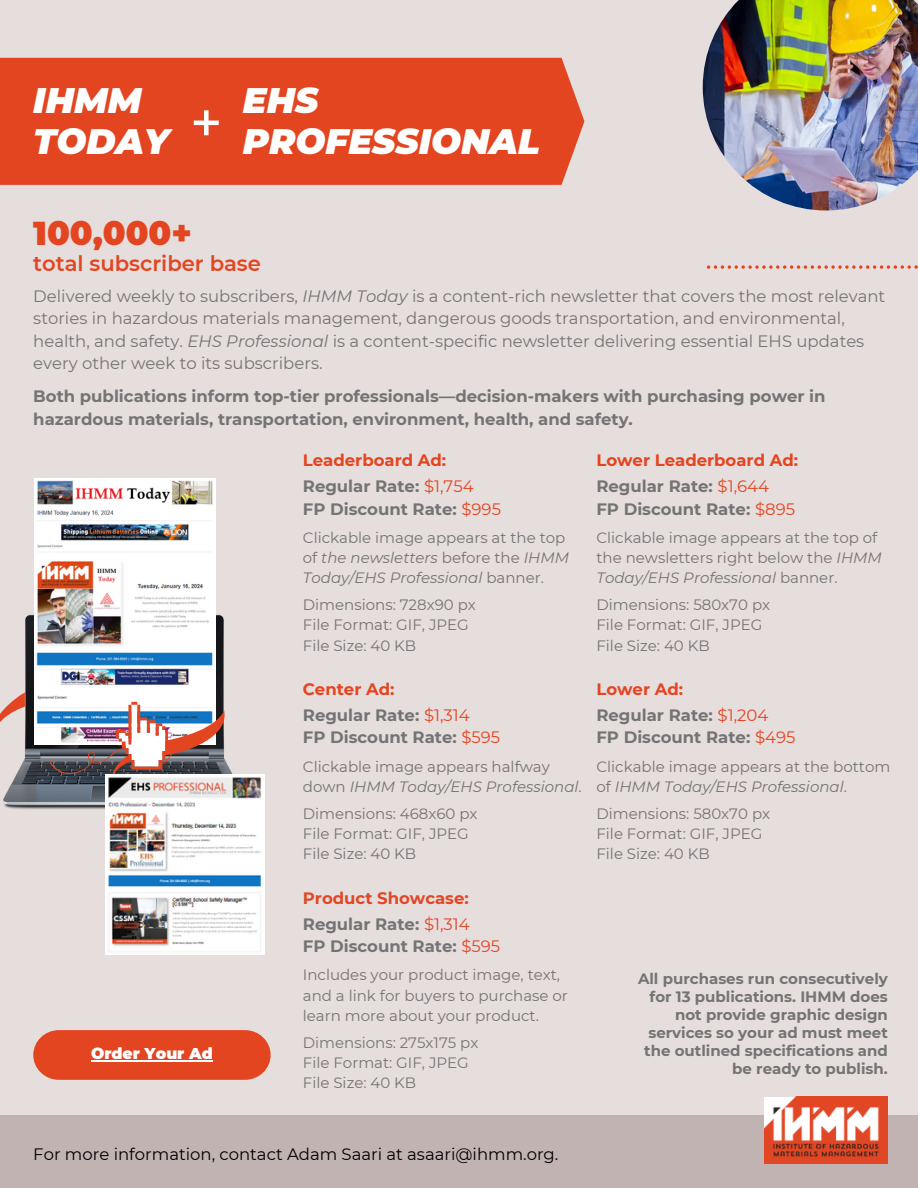
<style>
.page{position:relative;width:918px;height:1188px;background:#e6dddd}
.page>*{position:absolute;margin:0;border:0;box-sizing:border-box;transform-origin:0 0}
.t1{font:700 51.75px "Te X Gyre Termes";color:#fff}
.t2{font:italic 900 35.4px "Montserrat";color:#fff}
.t3{font:900 33px "Montserrat";color:#e34520}
.t4{font:600 21.15px "Montserrat";color:#e34520}
.t5{font:700 16.5px/22.5px "Montserrat";color:#747474}
.t6{font:16.5px/22.5px "Montserrat";color:#747474}
.t7{font:16.5px "Montserrat";color:#000}
.t8{font:700 16.5px "Montserrat";color:#e34520}
.t9{font:700 16.5px "Montserrat";color:#e14725}
.t10{font:900 15.6px "Montserrat";color:#fff}
.t11{font:15px/20.2px "Montserrat";color:#747474}
.t12{font:700 15px/18px "Montserrat";color:#747474;text-align:right}
.s1{font-style:italic}
.s2{font-weight:400;color:#e34520}
.s3{font-weight:400;color:#e14725}
</style>
<div class="page">
<div style="left:0;top:58px;width:584px;height:127px;background:#e34520"></div>
<div style="left:0;top:1116px;width:918px;height:72px;background:#c2b3b3"></div>
<img style="left:764px;top:1096px;width:124px;height:68px">
<svg style="left:33px;top:1030px;width:238px;height:50px;background:#e34d2a"></svg>
<hr style="left:91px;top:1060px;width:122px;height:2px;background:#fff">
<img style="left:703px;top:0;width:215px;height:210px">
<svg style="left:707px;top:265px;width:211px;height:4px"></svg>
<img style="left:3px;top:588px;width:230px;height:221px">
<img style="left:35px;top:479px;width:180px;height:136px">
<img style="left:0;top:615px;width:225px;height:162px">
<img style="left:105px;top:774px;width:160px;height:180px">
<p class="t2" style="left:33px;top:79px;width:110px">IHMM</p>
<p class="t2" style="left:33px;top:120px;width:138px">TODAY</p>
<p class="t1" style="left:192px;top:78px;width:31px">+</p>
<p class="t2" style="left:243px;top:79px;width:77px">EHS</p>
<p class="t2" style="left:243px;top:120px;width:298px">PROFESSIONAL</p>
<p class="t3" style="left:33px;top:213px;width:160px">100,000+</p>
<p class="t4" style="left:33px;top:251px;width:229px">total subscriber base</p>
<p class="t6" style="left:33px;top:285px;width:854px">Delivered weekly to subscribers, <span class="s1">IHMM Today</span> is a content-rich newsletter that covers the most relevant stories in hazardous materials management, dangerous goods transportation, and environmental, health, and safety. <span class="s1">EHS Professional</span> is a content-specific newsletter delivering essential EHS updates every other week to its subscribers.</p>
<p class="t5" style="left:33px;top:385px;width:794px">Both publications inform top-tier professionals—decision-makers with purchasing power in hazardous materials, transportation, environment, health, and safety.</p>
<p class="t10" style="left:91px;top:1044px;width:123px">Order Your Ad</p>
<p class="t8" style="left:303px;top:450px;width:145px">Leaderboard Ad:</p>
<h1 class="t5" style="left:303px;top:475px;width:172px">Regular Rate: <span class="s2">$1,754</span></h1>
<h1 class="t5" style="left:303px;top:497px;width:200px">FP Discount Rate: <span class="s2">$995</span></h1>
<h1 class="t11" style="left:303px;top:527px;width:268px">Clickable image appears at the top of <span class="s1">the newsletters</span> before the <span class="s1">IHMM<br>Today/EHS Professional</span> banner.</h1>
<h2 class="t11" style="left:303px;top:595px;width:174px">Dimensions: 728x90 px</h2>
<p class="t11" style="left:303px;top:615px;width:168px">File Format: GIF, JPEG</p>
<h3 class="t11" style="left:303px;top:635px;width:115px">File Size: 40 KB</h3>
<p class="t8" style="left:303px;top:679px;width:93px">Center Ad:</p>
<p class="t5" style="left:303px;top:704px;width:168px">Regular Rate: <span class="s2">$1,314</span></p>
<p class="t5" style="left:303px;top:726px;width:199px">FP Discount Rate: <span class="s2">$595</span></p>
<p class="t11" style="left:303px;top:756px;width:280px">Clickable image appears halfway down <span class="s1">IHMM Today/EHS Professional</span>.</p>
<p class="t11" style="left:303px;top:803px;width:176px">Dimensions: 468x60 px</p>
<p class="t11" style="left:303px;top:824px;width:168px">File Format: GIF, JPEG</p>
<p class="t11" style="left:303px;top:844px;width:115px">File Size: 40 KB</p>
<p class="t9" style="left:303px;top:888px;width:167px">Product Showcase:</p>
<p class="t5" style="left:303px;top:913px;width:168px">Regular Rate: <span class="s3">$1,314</span></p>
<p class="t5" style="left:303px;top:935px;width:199px">FP Discount Rate: <span class="s3">$595</span></p>
<p class="t11" style="left:303px;top:965px;width:267px">Includes your product image, text, and a link for buyers to purchase or learn more about your product.</p>
<p class="t11" style="left:303px;top:1032px;width:177px">Dimensions: 275x175 px</p>
<p class="t11" style="left:303px;top:1053px;width:168px">File Format: GIF, JPEG</p>
<p class="t11" style="left:303px;top:1073px;width:115px">File Size: 40 KB</p>
<p class="t8" style="left:596px;top:450px;width:203px">Lower Leaderboard Ad:</p>
<p class="t5" style="left:596px;top:475px;width:174px">Regular Rate: <span class="s2">$1,644</span></p>
<p class="t5" style="left:596px;top:497px;width:200px">FP Discount Rate: <span class="s2">$895</span></p>
<p class="t11" style="left:596px;top:527px;width:287px">Clickable image appears at the top of the newsletters right below the <span class="s1">IHMM<br>Today/EHS Professional</span> banner.</p>
<p class="t11" style="left:596px;top:595px;width:175px">Dimensions: 580x70 px</p>
<p class="t11" style="left:596px;top:615px;width:168px">File Format: GIF, JPEG</p>
<p class="t11" style="left:596px;top:635px;width:115px">File Size: 40 KB</p>
<p class="t8" style="left:596px;top:679px;width:88px">Lower Ad:</p>
<p class="t5" style="left:596px;top:704px;width:173px">Regular Rate: <span class="s2">$1,204</span></p>
<p class="t5" style="left:596px;top:726px;width:200px">FP Discount Rate: <span class="s2">$495</span></p>
<p class="t11" style="left:596px;top:756px;width:295px">Clickable image appears at the bottom of <span class="s1">IHMM Today/EHS Professional</span>.</p>
<p class="t11" style="left:596px;top:803px;width:175px">Dimensions: 580x70 px</p>
<p class="t11" style="left:596px;top:824px;width:168px">File Format: GIF, JPEG</p>
<p class="t11" style="left:596px;top:844px;width:115px">File Size: 40 KB</p>
<p class="t12" style="left:638px;top:969px;width:251px">All purchases run consecutively for 13 publications. IHMM does not provide graphic design services so your ad must meet the outlined specifications and be ready to publish.</p>
<p class="t7" style="left:33px;top:1144px;width:527px">For more information, contact Adam Saari at asaari@ihmm.org.</p>
</div>
